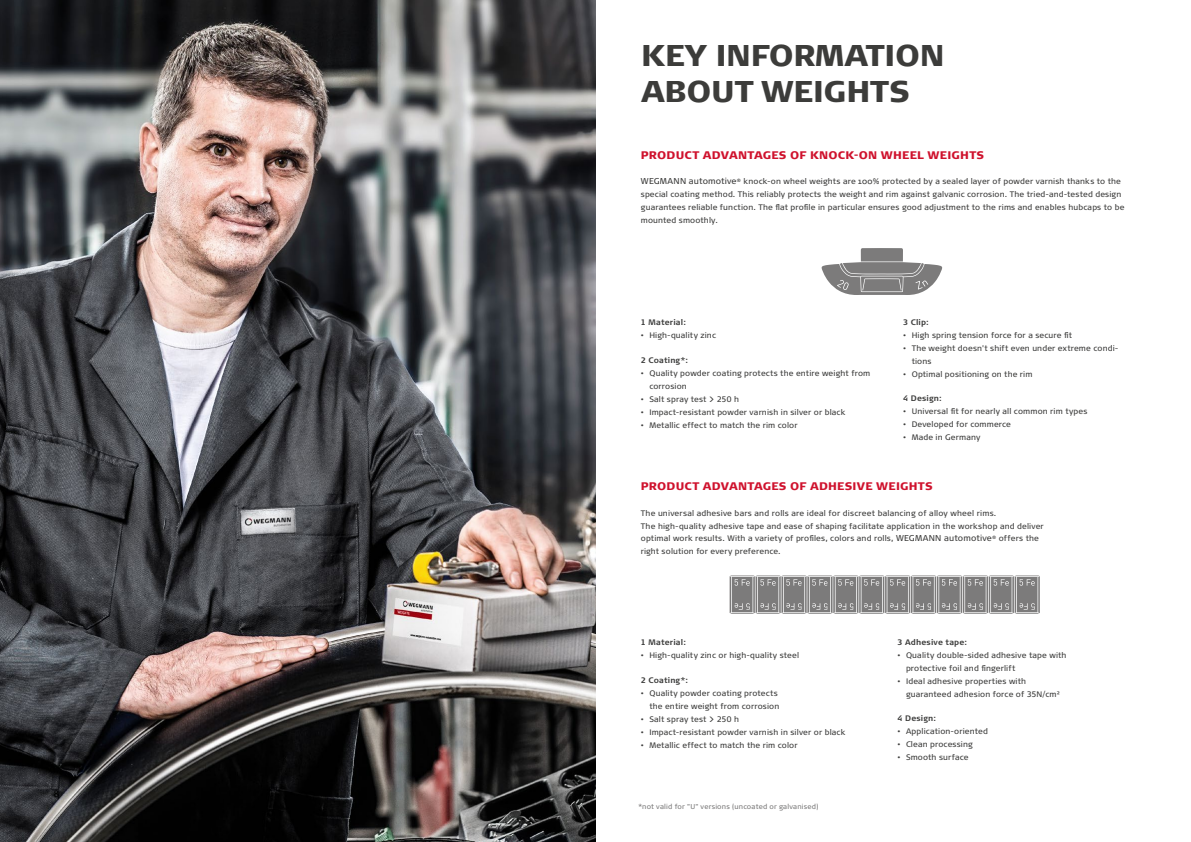
<style>
.page{position:relative;width:1191px;height:842px;background:#fff}
.page>*{position:absolute;margin:0;border:0;box-sizing:border-box;transform-origin:0 0}
.t1{font:900 30px/36px "Signa Pro";letter-spacing:-.01em;color:#3c3c3a}
.t2{font:900 11px "Signa Pro";letter-spacing:.02em;color:#cf122d}
.t3{font:10px "Myriad Pro";color:#000}
.t4{font:8px/12.8px "Signa Pro";letter-spacing:.015em;color:#3c3c3b}
.t5{font:700 8px "Signa Pro";letter-spacing:.02em;color:#3c3c3b}
.t6{font:7px "Signa Pro";letter-spacing:.02em;color:#7c7b7b}
.s1{font-size:8.5px}
</style>
<div class="page">
<img style="left:0;top:0;width:595px;height:842px">
<svg style="left:821px;top:248px;width:121px;height:47px"></svg>
<svg style="left:729px;top:575px;width:310px;height:39px;background:#939292"></svg>
<div style="left:869px;top:281px;width:27px;height:8px;background:#7c7b7b"></div>
<p class="t3" style="left:54px;top:787px;width:7px">8</p>
<h1 class="t1" style="left:641px;top:36px;width:305px">KEY INFORMATION<br>ABOUT WEIGHTS</h1>
<h2 class="t2" style="left:641px;top:147px;width:345px">PRODUCT ADVANTAGES OF KNOCK-ON WHEEL WEIGHTS</h2>
<p class="t4" style="left:641px;top:175px;width:485px"><span class="s1">WEGMANN automotive</span><sup>®</sup> knock-on wheel weights are 100% protected by a sealed layer of powder varnish thanks to the special coating method. This reliably protects the weight and rim against galvanic corrosion. The tried-and-tested design guarantees reliable function. The flat profile in particular ensures good adjustment to the rims and enables hubcaps to be mounted smoothly.</p>
<p class="t5" style="left:641px;top:316px;width:47px">1 Material:</p>
<p class="t4" style="left:641px;top:328px;width:77px">• High-quality zinc</p>
<p class="t5" style="left:641px;top:355px;width:49px">2 Coating*:</p>
<p class="t4" style="left:649px;top:366px;width:222px;text-indent:-9px">• Quality powder coating protects the entire weight from corrosion</p>
<p class="t4" style="left:641px;top:392px;width:100px">• Salt spray test &gt; 250 h</p>
<p class="t4" style="left:641px;top:405px;width:206px">• Impact-resistant powder varnish in silver or black</p>
<p class="t4" style="left:641px;top:418px;width:158px">• Metallic effect to match the rim color</p>
<p class="t5" style="left:903px;top:316px;width:27px">3 Clip:</p>
<p class="t4" style="left:903px;top:328px;width:170px">• High spring tension force for a secure fit</p>
<p class="t4" style="left:911px;top:341px;width:208px;text-indent:-9px">• The weight doesn't shift even under extreme condi&shy;tions</p>
<p class="t4" style="left:903px;top:367px;width:131px">• Optimal positioning on the rim</p>
<p class="t5" style="left:903px;top:393px;width:40px">4 Design:</p>
<p class="t4" style="left:903px;top:405px;width:186px">• Universal fit for nearly all common rim types</p>
<p class="t4" style="left:903px;top:418px;width:109px">• Developed for commerce</p>
<p class="t4" style="left:903px;top:431px;width:79px">• Made in Germany</p>
<h2 class="t2" style="left:641px;top:479px;width:293px">PRODUCT ADVANTAGES OF ADHESIVE WEIGHTS</h2>
<p class="t4" style="left:641px;top:506px;width:404px">The universal adhesive bars and rolls are ideal for discreet balancing of alloy wheel rims.<br>The high-quality adhesive tape and ease of shaping facilitate application in the workshop and deliver optimal work results. With a variety of profiles, colors and rolls, <span class="s1">WEGMANN automotive</span><sup>®</sup> offers the right solution for every preference.</p>
<p class="t5" style="left:641px;top:637px;width:47px">1 Material:</p>
<p class="t4" style="left:641px;top:648px;width:160px">• High-quality zinc or high-quality steel</p>
<p class="t5" style="left:641px;top:675px;width:49px">2 Coating*:</p>
<p class="t4" style="left:641px;top:687px;width:140px;text-align:right">• Quality powder coating protects the entire weight from corrosion</p>
<p class="t4" style="left:641px;top:713px;width:100px">• Salt spray test &gt; 250 h</p>
<p class="t4" style="left:641px;top:726px;width:206px">• Impact-resistant powder varnish in silver or black</p>
<p class="t4" style="left:641px;top:739px;width:158px">• Metallic effect to match the rim color</p>
<p class="t6" style="left:638px;top:802px;width:182px">*not valid for "U" versions (uncoated or galvanised)</p>
<p class="t5" style="left:897px;top:637px;width:71px">3 Adhesive tape:</p>
<p class="t4" style="left:906px;top:648px;width:162px;text-indent:-9px">• Quality double-sided adhesive tape with protective foil and fingerlift</p>
<p class="t4" style="left:906px;top:674px;width:155px;text-indent:-9px">• Ideal adhesive properties with guaranteed adhesion force of 35N/cm²</p>
<p class="t5" style="left:897px;top:713px;width:40px">4 Design:</p>
<p class="t4" style="left:897px;top:725px;width:92px">• Application-oriented</p>
<p class="t4" style="left:897px;top:738px;width:77px">• Clean processing</p>
<p class="t4" style="left:897px;top:751px;width:73px">• Smooth surface</p>
</div>
